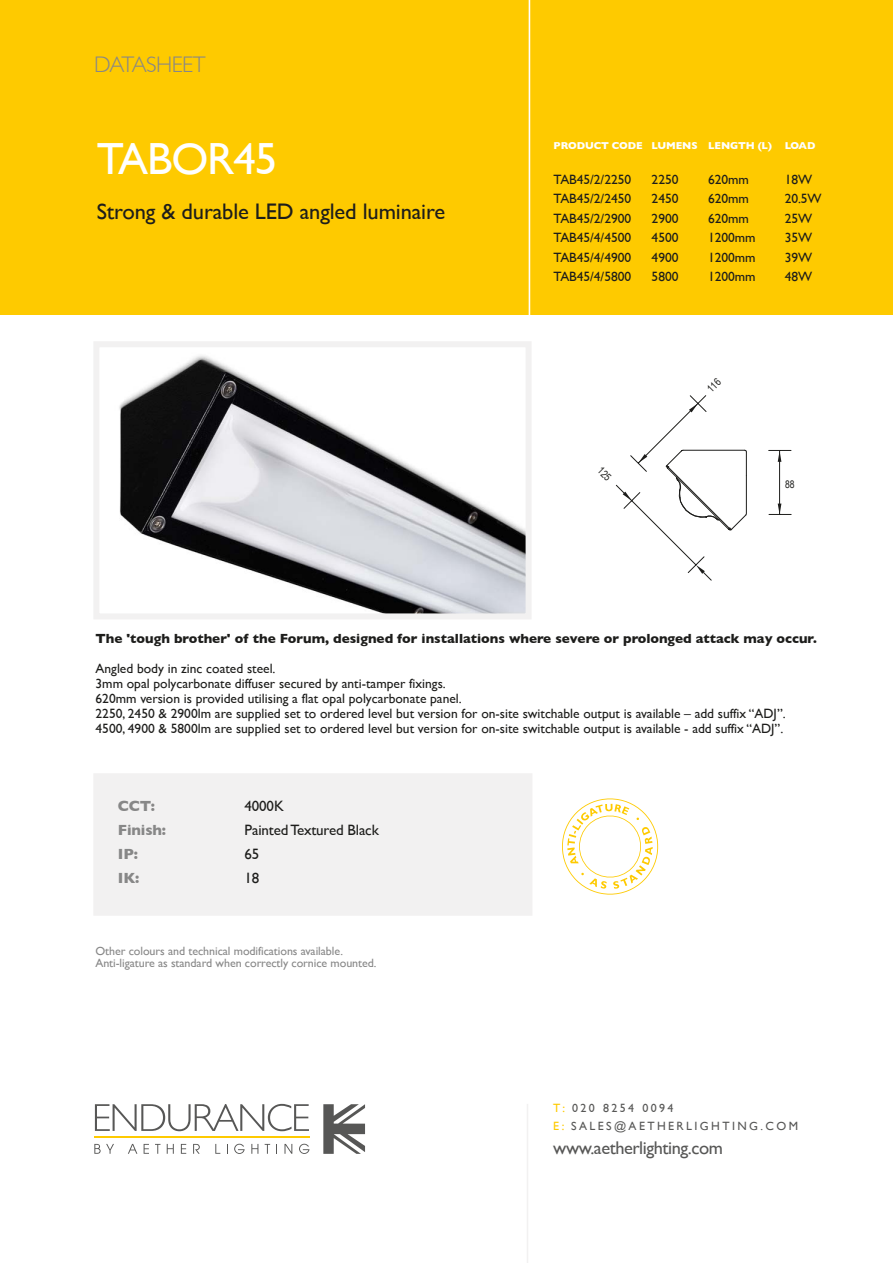
<style>
.page{position:relative;width:893px;height:1263px;background:#fff}
.page>*{position:absolute;margin:0;border:0;box-sizing:border-box;transform-origin:0 0}
.t1{font:45px "Gill Sans";letter-spacing:-.025em;color:#fff}
.t2{font:22.5px "Gill Sans";letter-spacing:-.005em;color:#1d1d1b}
.t3{font:300 22.5px "Gill Sans";letter-spacing:-.025em;color:#878787}
.t4{font:18.3px "Gill Sans";letter-spacing:-.025em;color:#575756}
.t5{font:15px "Gill Sans";letter-spacing:-.01em;color:#1d1d1b}
.t6{font:700 15px "Gill Sans";letter-spacing:-.01em;color:#878787}
.t7{font:13.5px/15px "Gill Sans";color:#1d1d1b}
.t8{font:700 13.5px "Gill Sans";color:#1d1d1b}
.t9{font:12px/12px "Gill Sans";letter-spacing:-.005em;color:#878787}
.t10{font:12px/18.1px "Gill Sans";letter-spacing:.2em;color:#575756}
.t11{font:10.5px "Arial Narrow";color:#1d1d1b}
.t12{font:700 10.2px "Gill Sans";letter-spacing:-.01em;color:#fff}
.s1{color:#feca00}
</style>
<div class="page">
<div style="left:0;top:0;width:893px;height:314px;background:#feca00"></div>
<div style="left:93px;top:773px;width:439px;height:143px;background:#f2f1f1"></div>
<hr style="left:529px;top:0;width:1px;height:321px;background:#fff">
<img style="left:119px;top:355px;width:406px;height:257px">
<div style="left:93px;top:341px;width:439px;height:278px;border:6px solid #f2f1f1"></div>
<svg style="left:562px;top:798px;width:97px;height:97px"></svg>
<hr style="left:779px;top:450px;width:1px;height:64px;background:#1d1d1b">
<svg style="left:769px;top:450px;width:22px;height:12px"></svg>
<svg style="left:769px;top:504px;width:22px;height:11px"></svg>
<hr style="left:527px;top:1104px;width:1px;height:159px;background:#f2f1f1">
<svg style="left:95px;top:1104px;width:214px;height:27px"></svg>
<svg style="left:323px;top:1104px;width:42px;height:50px"></svg>
<svg style="left:94px;top:1144px;width:20px;height:10px"></svg>
<svg style="left:128px;top:1144px;width:9px;height:10px"></svg>
<svg style="left:144px;top:1144px;width:5px;height:10px"></svg>
<svg style="left:155px;top:1144px;width:5px;height:10px"></svg>
<svg style="left:167px;top:1144px;width:7px;height:10px"></svg>
<svg style="left:181px;top:1144px;width:5px;height:10px"></svg>
<svg style="left:193px;top:1144px;width:7px;height:10px"></svg>
<svg style="left:215px;top:1144px;width:5px;height:10px"></svg>
<svg style="left:234px;top:1144px;width:11px;height:10px"></svg>
<svg style="left:251px;top:1144px;width:7px;height:10px"></svg>
<svg style="left:265px;top:1144px;width:5px;height:10px"></svg>
<svg style="left:284px;top:1144px;width:8px;height:10px"></svg>
<svg style="left:299px;top:1144px;width:10px;height:10px"></svg>
<hr style="left:94px;top:1137px;width:216px;height:1px;background:#feca00">
<svg style="left:615px;top:395px;width:132px;height:185px"></svg>
<h2 class="t3" style="left:94px;top:47px;width:113px">DATASHEET</h2>
<h1 class="t1" style="left:97px;top:132px;width:182px">TABOR45</h1>
<h2 class="t2" style="left:97px;top:198px;width:350px">Strong &amp; durable LED angled luminaire</h2>
<p class="t12" style="left:554px;top:138px;width:220px">PRODUCT CODE LUMENS LENGTH (L)</p>
<p class="t12" style="left:785px;top:138px;width:32px">LOAD</p>
<p class="t7" style="left:554px;top:172px;width:79px">TAB45/2/2250</p>
<p class="t7" style="left:652px;top:172px;width:28px">2250</p>
<p class="t7" style="left:708px;top:172px;width:42px">620mm</p>
<p class="t7" style="left:785px;top:172px;width:29px">18W</p>
<p class="t7" style="left:554px;top:191px;width:79px">TAB45/2/2450</p>
<p class="t7" style="left:652px;top:191px;width:28px">2450</p>
<p class="t7" style="left:708px;top:191px;width:42px">620mm</p>
<p class="t7" style="left:785px;top:191px;width:39px">20.5W</p>
<p class="t7" style="left:554px;top:211px;width:79px">TAB45/2/2900</p>
<p class="t7" style="left:652px;top:211px;width:28px">2900</p>
<p class="t7" style="left:708px;top:211px;width:42px">620mm</p>
<p class="t7" style="left:785px;top:211px;width:29px">25W</p>
<p class="t7" style="left:554px;top:230px;width:79px">TAB45/4/4500</p>
<p class="t7" style="left:652px;top:230px;width:28px">4500</p>
<p class="t7" style="left:708px;top:230px;width:49px">1200mm</p>
<p class="t7" style="left:785px;top:230px;width:29px">35W</p>
<p class="t7" style="left:554px;top:250px;width:79px">TAB45/4/4900</p>
<p class="t7" style="left:652px;top:250px;width:28px">4900</p>
<p class="t7" style="left:708px;top:250px;width:49px">1200mm</p>
<p class="t7" style="left:785px;top:250px;width:29px">39W</p>
<p class="t7" style="left:554px;top:269px;width:79px">TAB45/4/5800</p>
<p class="t7" style="left:652px;top:269px;width:28px">5800</p>
<p class="t7" style="left:708px;top:269px;width:49px">1200mm</p>
<p class="t7" style="left:785px;top:269px;width:29px">48W</p>
<p class="t11" style="left:785px;top:478px;width:11px">88</p>
<p class="t8" style="left:96px;top:627px;width:723px">The 'tough brother' of the Forum, designed for installations where severe or prolonged attack may occur.</p>
<p class="t7" style="left:96px;top:660px;width:692px">Angled body in zinc coated steel.<br>3mm opal polycarbonate diffuser secured by anti-tamper fixings.<br>620mm version is provided utilising a flat opal polycarbonate panel.<br>2250, 2450 &amp; 2900lm are supplied set to ordered level but version for on-site switchable output is available – add suffix “ADJ”.<br>4500, 4900 &amp; 5800lm are supplied set to ordered level but version for on-site switchable output is available - add suffix “ADJ”.</p>
<p class="t6" style="left:118px;top:793px;width:39px">CCT:</p>
<p class="t5" style="left:245px;top:797px;width:41px">4000K</p>
<p class="t6" style="left:118px;top:817px;width:50px">Finish:</p>
<p class="t5" style="left:245px;top:821px;width:136px">Painted Textured Black</p>
<p class="t6" style="left:118px;top:841px;width:22px">IP:</p>
<p class="t5" style="left:245px;top:845px;width:16px">65</p>
<p class="t6" style="left:118px;top:865px;width:23px">IK:</p>
<p class="t5" style="left:245px;top:869px;width:16px">18</p>
<p class="t9" style="left:95px;top:945px;width:283px">Other colours and technical modifications available.<br>Anti-ligature as standard when correctly cornice mounted.</p>
<p class="t10" style="left:553px;top:1099px;width:246px"><span class="s1">T:</span> 020 8254 0094<br><span class="s1">E:</span> SALES@AETHERLIGHTING.COM</p>
<h3 class="t4" style="left:553px;top:1137px;width:171px">www.aetherlighting.com</h3>
</div>
